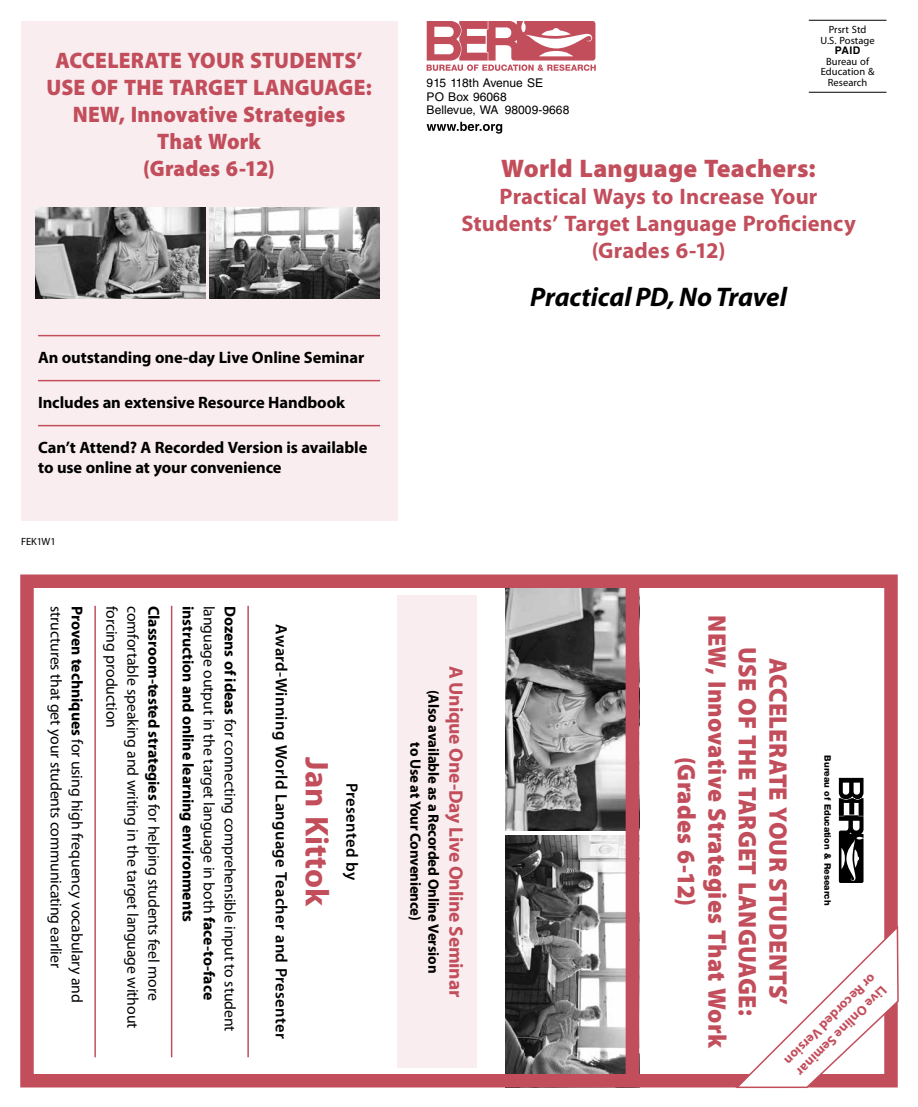
<style>
.page{position:relative;width:918px;height:1107px;background:#fff}
.page>*{position:absolute;margin:0;border:0;box-sizing:border-box;transform-origin:0 0}
.t1{font:700 33px "Myriad Pro";letter-spacing:-.005em;color:#c24e5c}
.t2{font:italic 700 27px "Myriad Pro";letter-spacing:-.005em;color:#000}
.t3{font:900 25.5px/30.6px "Myriad Pro";letter-spacing:.01em;color:#c24e5c;text-align:center;scale:.95 1}
.t4{font:900 25.5px "Myriad Pro";letter-spacing:.01em;color:#c24e5c}
.t5{font:900 22.5px/27px "Myriad Pro";letter-spacing:.01em;color:#c24e5c;text-align:center;scale:.95 1}
.t6{font:700 22.5px/27px "Myriad Pro";letter-spacing:.005em;color:#c24e5c;text-align:center}
.t7{font:700 19.5px "Myriad Pro";letter-spacing:-.01em;color:#c24e5c}
.t8{font:700 16.5px/19.5px "Myriad Pro";letter-spacing:-.005em;color:#000}
.t9{font:600 16.5px "Myriad Pro";letter-spacing:.015em;color:#000}
.t10{font:15.75px/21px "Myriad Pro";letter-spacing:-.005em;color:#000}
.t11{font:700 15.75px "Myriad Pro";letter-spacing:-.005em;color:#000}
.t12{font:700 15px/18px "Myriad Pro";letter-spacing:-.01em;color:#000;text-align:center}
.t13{font:700 13.5px/16.2px "Myriad Pro";color:#c24e5c}
.t14{font:12px/13.5px "Helvetica LT Std";letter-spacing:.005em;color:#000}
.t15{font:10.5px/10.5px "Myriad Pro";letter-spacing:.005em;color:#000;text-align:center}
.t16{font:700 10.5px "Helvetica LT Std";color:#000}
.t17{font:800 9px "Helvetica Neue LT Std";color:#000}
.s1{font-weight:700}
.s2{font-weight:400}
</style>
<div class="page">
<div style="left:21px;top:21px;width:376px;height:499px;background:#f9edef"></div>
<div style="left:398px;top:595px;width:79px;height:473px;background:#f9edef"></div>
<hr style="left:38px;top:335px;width:342px;height:1px;background:#c24e5c">
<hr style="left:38px;top:380px;width:342px;height:1px;background:#c24e5c">
<hr style="left:38px;top:425px;width:342px;height:1px;background:#c24e5c">
<hr style="left:247px;top:606px;width:2px;height:451px;background:#c24e5c">
<hr style="left:171px;top:606px;width:1px;height:451px;background:#c24e5c">
<hr style="left:94px;top:606px;width:2px;height:451px;background:#c24e5c">
<hr style="left:809px;top:20px;width:78px;height:1px;background:#000">
<hr style="left:809px;top:92px;width:78px;height:1px;background:#000">
<svg style="left:427px;top:21px;width:169px;height:50px"></svg>
<svg style="left:427px;top:122px;width:75px;height:12px"></svg>
<svg style="left:839px;top:778px;width:25px;height:105px"></svg>
<img style="left:505px;top:589px;width:121px;height:241px">
<img style="left:505px;top:835px;width:121px;height:238px">
<div style="left:20px;top:574px;width:878px;height:514px;border:14px solid #c24e5c"></div>
<div style="left:626px;top:579px;width:13px;height:504px;background:#c24e5c"></div>
<svg style="left:733px;top:925px;width:166px;height:164px"></svg>
<img style="left:36px;top:208px;width:170px;height:91px">
<img style="left:209px;top:208px;width:171px;height:91px">
<h3 class="t5" style="left:46px;top:46px;width:344px">ACCELERATE YOUR STUDENTS’<br>USE OF THE TARGET LANGUAGE:<br>NEW, Innovative Strategies<br>That Work<br>(Grades 6-12)</h3>
<p class="t8" style="left:38px;top:348px;width:328px">An outstanding one-day Live Online Seminar</p>
<p class="t8" style="left:38px;top:393px;width:309px">Includes an extensive Resource Handbook</p>
<p class="t8" style="left:38px;top:438px;width:331px">Can’t Attend? A Recorded Version is available to use online at your convenience</p>
<p class="t15" style="left:21px;top:536px;width:36px">FEK1W1</p>
<p class="t15" style="left:821px;top:24px;width:56px">Prsrt Std<br>U.S. Postage</p>
<p class="t16" style="left:835px;top:44px;width:27px">PAID</p>
<p class="t15" style="left:821px;top:56px;width:55px">Bureau of<br>Education &amp;</p>
<p class="t14" style="left:427px;top:76px;width:118px">915 118th Avenue SE</p>
<p class="t15" style="left:828px;top:77px;width:41px">Research</p>
<p class="t14" style="left:427px;top:90px;width:144px">PO Box 96068<br>Bellevue, WA 98009‑9668</p>
<h3 class="t4" style="left:501px;top:152px;width:316px">World Language Teachers:</h3>
<h3 class="t6" style="left:461px;top:183px;width:396px">Practical Ways to Increase Your<br>Students’ Target Language Proficiency (Grades 6-12)</h3>
<h2 class="t2" style="left:530px;top:280px;width:258px">Practical PD, No Travel</h2>
<p class="t10" style="left:88px;top:606px;width:398px;rotate:90deg"><span class="s1">Proven techniques</span> for using high frequency vocabulary and</p>
<p class="t10" style="left:122px;top:606px;width:124px;rotate:90deg">forcing production</p>
<p class="t10" style="left:143px;top:606px;width:424px;rotate:90deg">comfortable speaking and writing in the target language without</p>
<p class="t11" style="left:164px;top:606px;width:397px;rotate:90deg">Classroom-tested strategies <span class="s2">for helping students feel more</span></p>
<p class="t11" style="left:198px;top:606px;width:318px;rotate:90deg">instruction and online learning environments</p>
<p class="t10" style="left:67px;top:606px;width:363px;rotate:90deg">structures that get your students communicating earlier</p>
<p class="t10" style="left:241px;top:606px;width:427px;rotate:90deg"><span class="s1">Dozens of ideas</span> for connecting comprehensible input to student language output in the target language in both <span class="s1">face-to-face</span></p>
<p class="t9" style="left:292px;top:624px;width:416px;rotate:90deg">Award-Winning World Language Teacher and Presenter</p>
<h3 class="t3" style="left:794px;top:615px;width:457px;rotate:90deg">ACCELERATE YOUR STUDENTS’<br>USE OF THE TARGET LANGUAGE:<br>NEW, Innovative Strategies That Work (Grades 6-12)</h3>
<p class="t7" style="left:469px;top:666px;width:333px;rotate:90deg">A Unique One-Day Live Online Seminar</p>
<p class="t12" style="left:443px;top:690px;width:285px;rotate:90deg">(Also available as a Recorded Online Version to Use at Your Convenience)</p>
<p class="t17" style="left:833px;top:755px;width:151px;rotate:90deg">Bureau of Education &amp; Research</p>
<h1 class="t1" style="left:339px;top:757px;width:150px;rotate:90deg">Jan Kittok</h1>
<p class="t9" style="left:362px;top:783px;width:99px;rotate:90deg">Presented by</p>
<p class="t13" style="left:891px;top:993px;width:125px;rotate:135deg">Live Online Seminar or Recorded Version</p>
</div>
